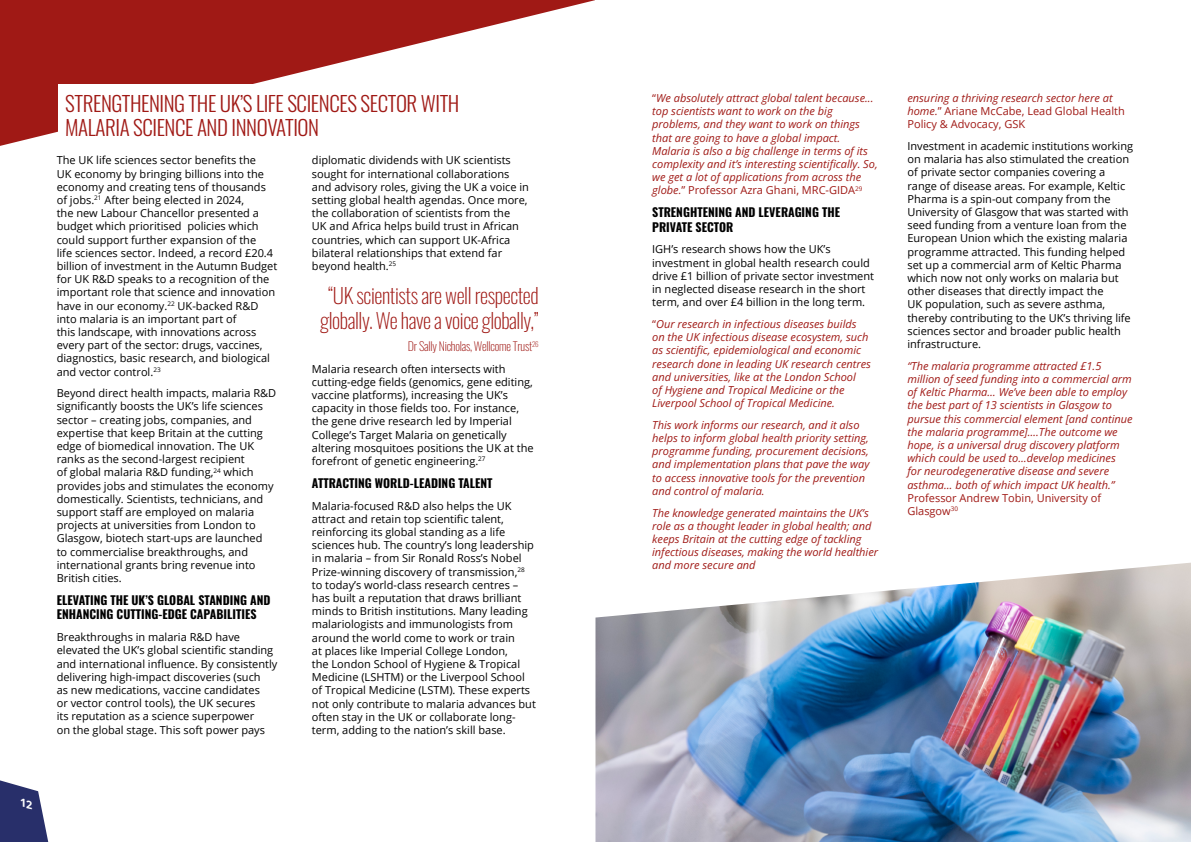
<style>
.page{position:relative;width:1191px;height:842px;background:#fff}
.page>*{position:absolute;margin:0;border:0;box-sizing:border-box;transform-origin:0 0}
.t1{font:21px/24px "Oswald";letter-spacing:-.02em;color:#a01915}
.t2{font:12px/14.4px "Oswald";color:#000}
.t3{font:12px "Oswald";letter-spacing:-.02em;color:#a01915}
.t4{font:11px/13.2px "Open Sans";color:#000}
.t5{font:italic 11px/13.2px "Open Sans";color:#a01915}
.t6{font:11px/13.2px "Open Sans";color:#a01915}
.s1{font-style:normal}
.s2{font-style:italic}
</style>
<div class="page">
<svg style="left:0;top:0;width:595px;height:146px;fill:#a01915"></svg>
<div style="left:58px;top:85px;width:447px;height:63px;background:#fff"></div>
<img style="left:595px;top:563px;width:596px;height:279px">
<svg style="left:0;top:780px;width:49px;height:62px"></svg>
<h1 class="t1" style="left:65px;top:89px;width:396px">STRENGTHENING THE UK’S LIFE SCIENCES SECTOR WITH<br>MALARIA SCIENCE AND INNOVATION</h1>
<p class="t5" style="left:652px;top:91px;width:227px"><span class="s1">“</span>We absolutely attract global talent because... top scientists want to work on the big problems, and they want to work on things that are going to have a global impact.<br>Malaria is also a big challenge in terms of its complexity and it’s interesting scientifically. So, we get a lot of applications from across the globe.<span class="s1">” Professor Azra Ghani, MRC-GIDA</span><sup>29</sup></p>
<p class="t2" style="left:652px;top:204px;width:189px">STRENGHTENING AND LEVERAGING THE<br>PRIVATE SECTOR</p>
<p class="t4" style="left:652px;top:242px;width:223px">IGH’s research shows how the UK’s investment in global health research could drive £1 billion of private sector investment in neglected disease research in the short term, and over £4 billion in the long term.</p>
<p class="t5" style="left:652px;top:317px;width:220px"><span class="s1">“</span>Our research in infectious diseases builds on the UK infectious disease ecosystem, such as scientific, epidemiological and economic research done in leading UK research centres and universities, like at the London School<br>of Hygiene and Tropical Medicine or the Liverpool School of Tropical Medicine.</p>
<p class="t5" style="left:652px;top:418px;width:219px">This work informs our research, and it also helps to inform global health priority setting, programme funding, procurement decisions, and implementation plans that pave the way to access innovative tools for the prevention and control of malaria.</p>
<p class="t5" style="left:652px;top:506px;width:227px">The knowledge generated maintains the UK’s role as a thought leader in global health; and keeps Britain at the cutting edge of tackling infectious diseases, making the world healthier and more secure and</p>
<p class="t4" style="left:57px;top:153px;width:222px">The UK life sciences sector benefits the<br>UK economy by bringing billions into the economy and creating tens of thousands of jobs.<sup>21</sup> After being elected in 2024,<br>the new Labour Chancellor presented a budget which prioritised policies which could support further expansion of the<br>life sciences sector. Indeed, a record £20.4 billion of investment in the Autumn Budget for UK R&amp;D speaks to a recognition of the important role that science and innovation have in our economy.<sup>22</sup> UK-backed R&amp;D into malaria is an important part of<br>this landscape, with innovations across every part of the sector: drugs, vaccines, diagnostics, basic research, and biological and vector control.<sup>23</sup></p>
<p class="t4" style="left:57px;top:386px;width:221px">Beyond direct health impacts, malaria R&amp;D significantly boosts the UK’s life sciences sector – creating jobs, companies, and expertise that keep Britain at the cutting edge of biomedical innovation. The UK ranks as the second-largest recipient<br>of global malaria R&amp;D funding,<sup>24</sup> which provides jobs and stimulates the economy domestically. Scientists, technicians, and support staff are employed on malaria projects at universities from London to Glasgow, biotech start-ups are launched<br>to commercialise breakthroughs, and international grants bring revenue into British cities.</p>
<p class="t2" style="left:57px;top:592px;width:215px">ELEVATING THE UK’S GLOBAL STANDING AND<br>ENHANCING CUTTING-EDGE CAPABILITIES</p>
<p class="t4" style="left:57px;top:630px;width:222px">Breakthroughs in malaria R&amp;D have elevated the UK’s global scientific standing and international influence. By consistently delivering high-impact discoveries (such<br>as new medications, vaccine candidates<br>or vector control tools), the UK secures<br>its reputation as a science superpower<br>on the global stage. This soft power pays</p>
<p class="t4" style="left:312px;top:153px;width:219px">diplomatic dividends with UK scientists sought for international collaborations and advisory roles, giving the UK a voice in setting global health agendas. Once more, the collaboration of scientists from the<br>UK and Africa helps build trust in African countries, which can support UK-Africa bilateral relationships that extend far beyond health.<sup>25</sup></p>
<h1 class="t1" style="left:320px;top:280px;width:220px;line-height:25.2px;text-align:center">“UK scientists are well respected globally. We have a voice globally,”</h1>
<p class="t3" style="left:408px;top:335px;width:132px">Dr Sally Nicholas, Wellcome Trust<sup>26</sup></p>
<p class="t4" style="left:312px;top:362px;width:223px">Malaria research often intersects with cutting-edge fields (genomics, gene editing, vaccine platforms), increasing the UK’s capacity in those fields too. For instance, the gene drive research led by Imperial College’s Target Malaria on genetically altering mosquitoes positions the UK at the forefront of genetic engineering.<sup>27</sup></p>
<p class="t2" style="left:312px;top:475px;width:182px">ATTRACTING WORLD-LEADING TALENT</p>
<p class="t4" style="left:312px;top:499px;width:225px">Malaria-focused R&amp;D also helps the UK attract and retain top scientific talent, reinforcing its global standing as a life sciences hub. The country’s long leadership in malaria – from Sir Ronald Ross’s Nobel Prize-winning discovery of transmission,<sup>28 </sup>to today’s world-class research centres – has built a reputation that draws brilliant minds to British institutions. Many leading malariologists and immunologists from around the world come to work or train<br>at places like Imperial College London,<br>the London School of Hygiene &amp; Tropical Medicine (LSHTM) or the Liverpool School of Tropical Medicine (LSTM). These experts not only contribute to malaria advances but often stay in the UK or collaborate long&shy;term, adding to the nation’s skill base.</p>
<p class="t6" style="left:907px;top:91px;width:219px"><span class="s2">ensuring a thriving research sector here at home.</span>” Ariane McCabe, Lead Global Health<br>Policy &amp; Advocacy, GSK</p>
<p class="t4" style="left:907px;top:139px;width:227px">Investment in academic institutions working on malaria has also stimulated the creation of private sector companies covering a range of disease areas. For example, Keltic Pharma is a spin-out company from the University of Glasgow that was started with seed funding from a venture loan from the European Union which the existing malaria programme attracted. This funding helped set up a commercial arm of Keltic Pharma which now not only works on malaria but other diseases that directly impact the<br>UK population, such as severe asthma, thereby contributing to the UK’s thriving life sciences sector and broader public health infrastructure.</p>
<p class="t5" style="left:907px;top:359px;width:227px">“The malaria programme attracted £1.5 million of seed funding into a commercial arm of Keltic Pharma… We’ve been able to employ the best part of 13 scientists in Glasgow to pursue this commercial element [and continue the malaria programme]….The outcome we hope, is a universal drug discovery platform which could be used to…develop medicines<br>for neurodegenerative disease and severe asthma… both of which impact UK health.”</p>
<p class="t6" style="left:907px;top:491px;width:195px">Professor Andrew Tobin, University of<br>Glasgow<sup>30</sup></p>
</div>
